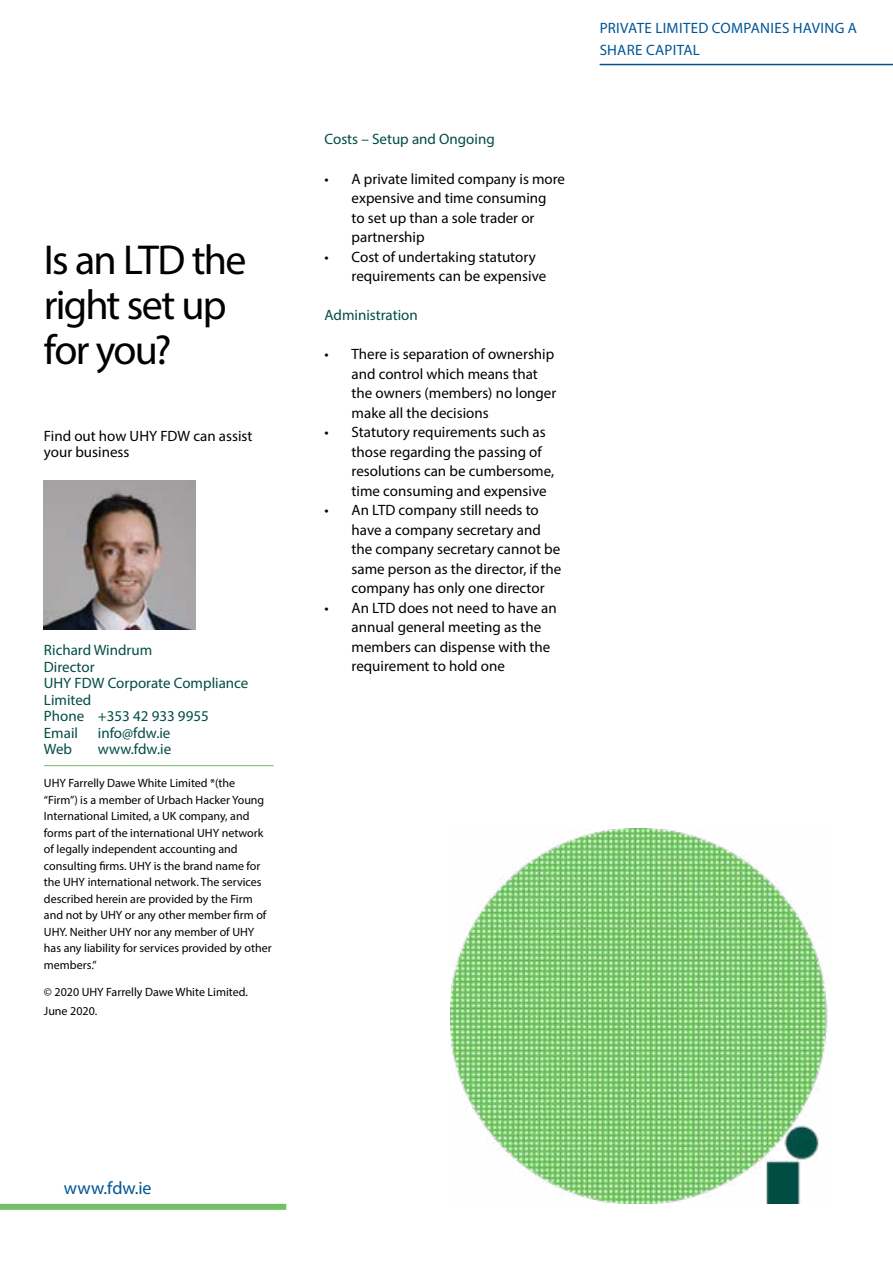
<style>
.page{position:relative;width:893px;height:1263px;background:#fff}
.page>*{position:absolute;margin:0;border:0;box-sizing:border-box;transform-origin:0 0}
.t1{font:42px/45px "Myriad Pro";letter-spacing:-.045em;color:#000}
.t2{font:18px "Myriad Pro";letter-spacing:-.005em;color:#005596}
.t3{font:15px/19.5px "Myriad Pro";color:#000}
.t4{font:15px/16.5px "Myriad Pro";color:#004d43}
.t5{font:15px/22.5px "Myriad Pro";letter-spacing:.02em;color:#005596}
.t6{font:12px/16.5px "Myriad Pro";color:#000}
</style>
<div class="page">
<div style="left:0;top:1204px;width:286px;height:6px;background:#73c167"></div>
<hr style="left:600px;top:64px;width:293px;height:1px;background:#005596">
<hr style="left:44px;top:765px;width:230px;height:1px;background:#73c167">
<img style="left:44px;top:480px;width:152px;height:149px">
<img style="left:450px;top:828px;width:378px;height:376px">
<h1 class="t1" style="left:44px;top:237px;width:204px">Is an LTD the right set up for you?</h1>
<p class="t3" style="left:44px;top:427px;width:210px;line-height:16.5px">Find out how UHY FDW can assist your business</p>
<p class="t4" style="left:44px;top:642px;width:206px">Richard Windrum<br>Director<br>UHY FDW Corporate Compliance<br>Limited<br>Phone +353 42 933 9955<br>Email</p>
<p class="t4" style="left:98px;top:724px;width:74px">info@fdw.ie</p>
<p class="t4" style="left:44px;top:741px;width:30px">Web</p>
<p class="t4" style="left:98px;top:741px;width:75px">www.fdw.ie</p>
<p class="t6" style="left:44px;top:775px;width:229px">UHY Farrelly Dawe White Limited *(the “Firm”) is a member of Urbach Hacker Young International Limited, a UK company, and forms part of the international UHY network of legally independent accounting and consulting firms. UHY is the brand name for the UHY international network. The services described herein are provided by the Firm and not by UHY or any other member firm of UHY. Neither UHY nor any member of UHY has any liability for services provided by other members.”</p>
<p class="t6" style="left:44px;top:982px;width:205px;line-height:19.5px">© 2020 UHY Farrelly Dawe White Limited.<br>June 2020.</p>
<p class="t4" style="left:325px;top:131px;width:172px">Costs – Setup and Ongoing</p>
<p class="t3" style="left:352px;top:168px;width:215px;text-indent:-27px">• A private limited company is more expensive and time consuming<br>to set up than a sole trader or partnership</p>
<p class="t3" style="left:352px;top:246px;width:196px;text-indent:-27px">• Cost of undertaking statutory requirements can be expensive</p>
<p class="t4" style="left:325px;top:306px;width:95px">Administration</p>
<p class="t3" style="left:352px;top:344px;width:206px;text-indent:-27px">• There is separation of ownership and control which means that the owners (members) no longer make all the decisions</p>
<p class="t3" style="left:352px;top:422px;width:204px;text-indent:-27px">• Statutory requirements such as those regarding the passing of resolutions can be cumbersome, time consuming and expensive</p>
<p class="t3" style="left:352px;top:500px;width:211px;text-indent:-27px">• An LTD company still needs to have a company secretary and the company secretary cannot be same person as the director, if the company has only one director</p>
<p class="t3" style="left:352px;top:597px;width:207px;text-indent:-27px">• An LTD does not need to have an annual general meeting as the members can dispense with the requirement to hold one</p>
<p class="t5" style="left:600px;top:16px;width:259px">PRIVATE LIMITED COMPANIES HAVING A<br>SHARE CAPITAL</p>
<p class="t2" style="left:64px;top:1177px;width:89px">www.fdw.ie</p>
</div>
